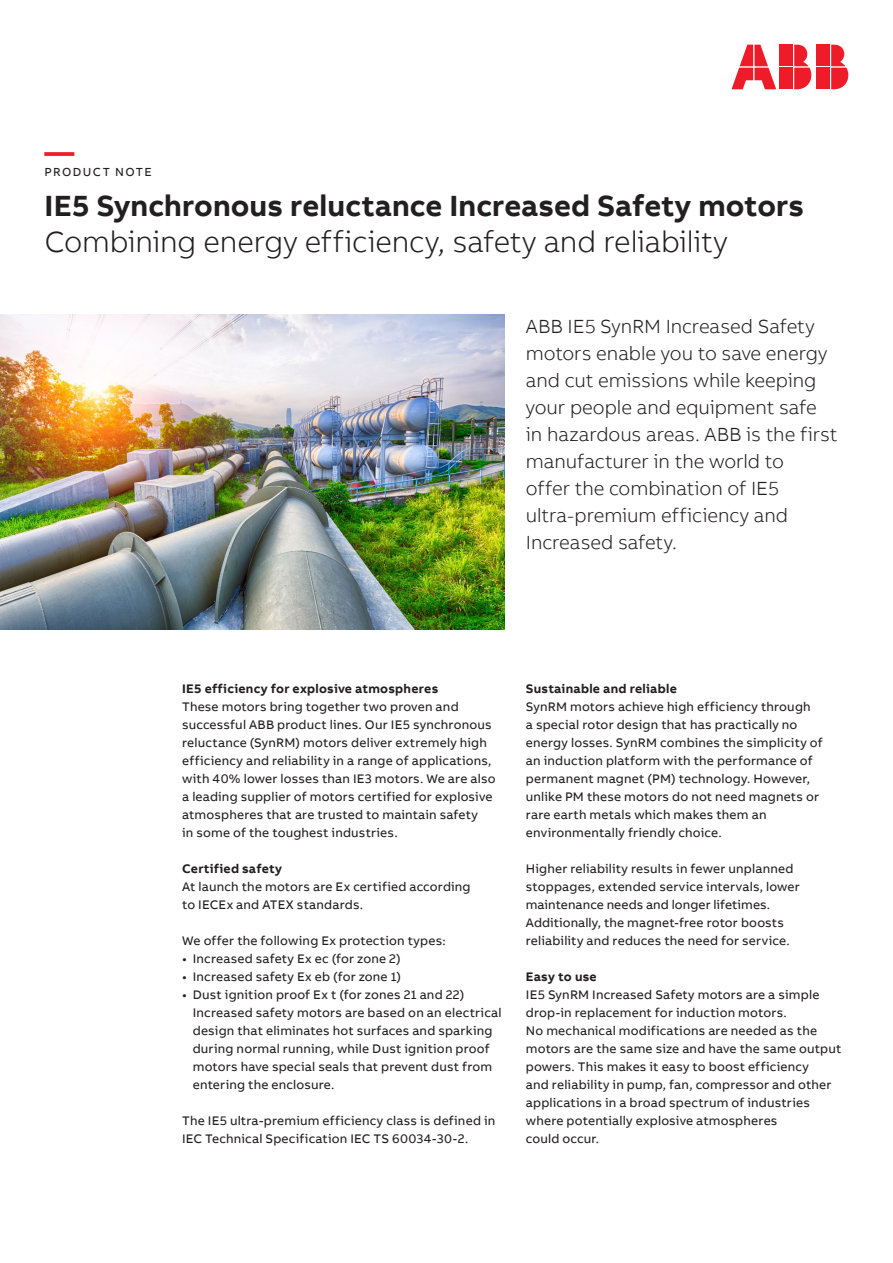
<style>
.page{position:relative;width:893px;height:1263px;background:#fff}
.page>*{position:absolute;margin:0;border:0;box-sizing:border-box;transform-origin:0 0}
.t1{font:300 30px "AB Bvoice";letter-spacing:-.005em;color:#231f20}
.t2{font:700 30px "AB Bvoice";color:#231f20}
.t3{font:700 30px "AB Bvoice";color:#ee1c28}
.t4{font:300 19.5px/27px "AB Bvoice";letter-spacing:-.005em;color:#231f20}
.t5{font:12.75px/18px "AB Bvoice";letter-spacing:.015em;color:#231f20}
.t6{font:700 12.75px "AB Bvoice";letter-spacing:.02em;color:#231f20}
.t7{font:12px "AB Bvoice";letter-spacing:.12em;color:#231f20}
</style>
<div class="page">
<img style="left:0;top:315px;width:505px;height:315px">
<div style="left:817px;top:45px;width:13px;height:21px;background:#ee1c28"></div>
<div style="left:817px;top:68px;width:13px;height:21px;background:#ee1c28"></div>
<svg style="left:831px;top:45px;width:17px;height:44px"></svg>
<svg style="left:731px;top:45px;width:45px;height:44px"></svg>
<div style="left:780px;top:45px;width:13px;height:21px;background:#ee1c28"></div>
<div style="left:780px;top:68px;width:13px;height:21px;background:#ee1c28"></div>
<svg style="left:794px;top:45px;width:17px;height:44px"></svg>
<h1 class="t3" style="left:45px;top:132px;width:31px">—</h1>
<p class="t7" style="left:45px;top:165px;width:109px">PRODUCT NOTE</p>
<h1 class="t2" style="left:45px;top:186px;width:761px">IE5 Synchronous reluctance Increased Safety motors</h1>
<h1 class="t1" style="left:45px;top:224px;width:685px">Combining energy efficiency, safety and reliability</h1>
<p class="t4" style="left:526px;top:313px;width:313px">ABB IE5 SynRM Increased Safety motors enable you to save energy and cut emissions while keeping your people and equipment safe in hazardous areas. ABB is the first manufacturer in the world to<br>offer the combination of IE5 ultra-premium efficiency and<br>Increased safety.</p>
<p class="t6" style="left:182px;top:680px;width:258px">IE5 efficiency for explosive atmospheres</p>
<p class="t5" style="left:182px;top:697px;width:315px">These motors bring together two proven and successful ABB product lines. Our IE5 synchronous reluctance (SynRM) motors deliver extremely high efficiency and reliability in a range of applications, with 40% lower losses than IE3 motors. We are also a leading supplier of motors certified for explosive atmospheres that are trusted to maintain safety<br>in some of the toughest industries.</p>
<p class="t6" style="left:182px;top:860px;width:101px">Certified safety</p>
<p class="t5" style="left:182px;top:877px;width:290px">At launch the motors are Ex certified according to IECEx and ATEX standards.</p>
<p class="t5" style="left:182px;top:931px;width:265px">We offer the following Ex protection types:</p>
<p class="t5" style="left:182px;top:949px;width:220px">• Increased safety Ex ec (for zone 2)</p>
<p class="t5" style="left:182px;top:967px;width:221px">• Increased safety Ex eb (for zone 1)</p>
<p class="t5" style="left:193px;top:985px;width:310px;text-indent:-11px">• Dust ignition proof Ex t (for zones 21 and 22)<br>Increased safety motors are based on an electrical design that eliminates hot surfaces and sparking during normal running, while Dust ignition proof motors have special seals that prevent dust from entering the enclosure.</p>
<p class="t5" style="left:182px;top:1111px;width:315px">The IE5 ultra-premium efficiency class is defined in<br>IEC Technical Specification IEC TS 60034-30-2.</p>
<p class="t6" style="left:526px;top:680px;width:153px">Sustainable and reliable</p>
<p class="t5" style="left:526px;top:697px;width:298px">SynRM motors achieve high efficiency through<br>a special rotor design that has practically no energy losses. SynRM combines the simplicity of an induction platform with the performance of permanent magnet (PM) technology. However, unlike PM these motors do not need magnets or rare earth metals which makes them an environmentally friendly choice.</p>
<p class="t5" style="left:526px;top:860px;width:276px">Higher reliability results in fewer unplanned stoppages, extended service intervals, lower maintenance needs and longer lifetimes.<br>Additionally, the magnet-free rotor boosts reliability and reduces the need for service.</p>
<p class="t6" style="left:526px;top:968px;width:72px">Easy to use</p>
<p class="t5" style="left:526px;top:986px;width:317px">IE5 SynRM Increased Safety motors are a simple drop-in replacement for induction motors.<br>No mechanical modifications are needed as the motors are the same size and have the same output powers. This makes it easy to boost efficiency<br>and reliability in pump, fan, compressor and other applications in a broad spectrum of industries where potentially explosive atmospheres<br>could occur.</p>
</div>
